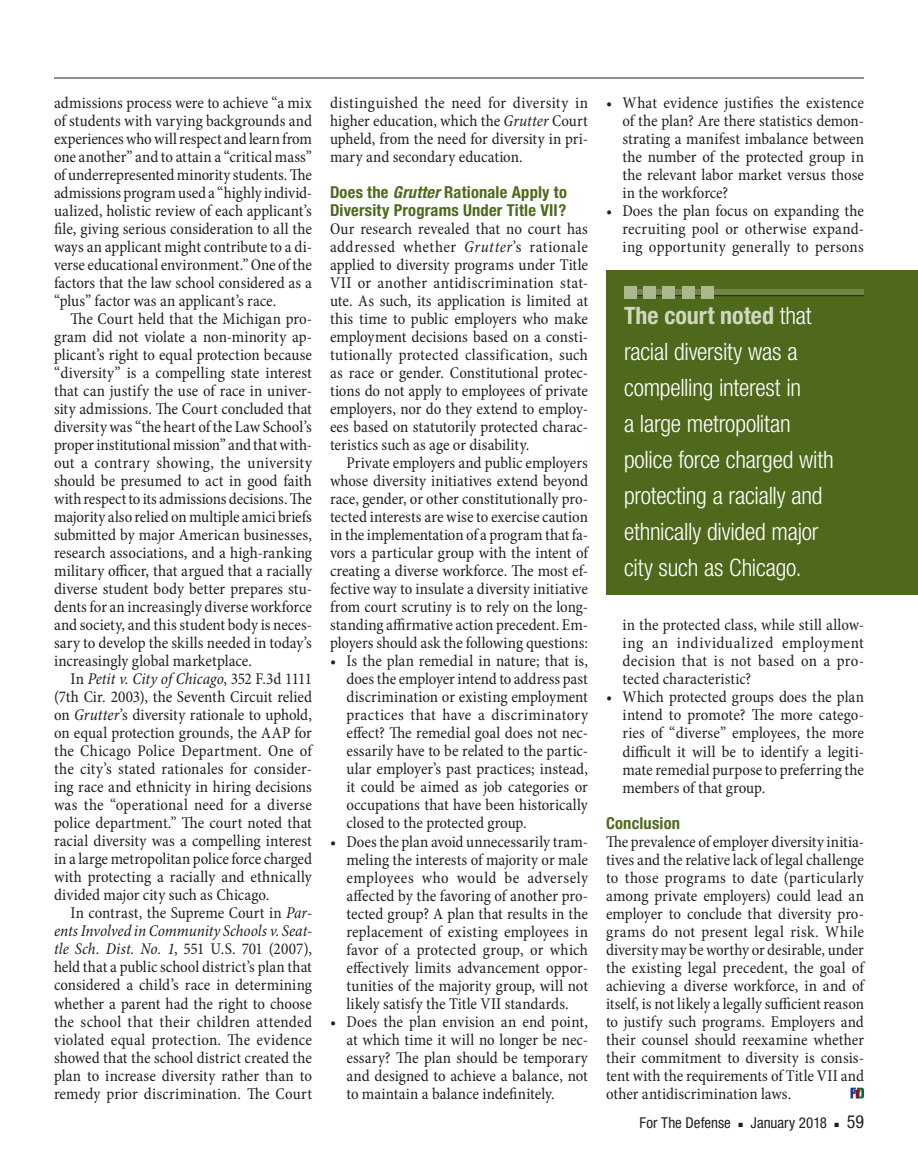
<style>
.page{position:relative;width:918px;height:1175px;background:#fff}
.page>*{position:absolute;margin:0;border:0;box-sizing:border-box;transform-origin:0 0}
.t1{font:300 condensed 24px/36px "Helvetica Neue";letter-spacing:-.01em;color:#fff}
.t2{font:condensed 18px "Helvetica Neue";color:#231f20}
.t3{font:condensed 16.5px/18px "Minion Pro";color:#231f20;text-align:justify}
.t4{font:700 condensed 16.5px/18px "Helvetica Neue";letter-spacing:.015em;color:#4e691c}
.t5{font:condensed 15px "Helvetica Neue";letter-spacing:.005em;color:#231f20}
.s1{font-style:italic}
.s2{font-weight:700;color:#d0d7bf}
</style>
<div class="page">
<hr style="left:54px;top:78px;width:810px;height:1px;background:#231f20">
<svg style="left:851px;top:1087px;width:13px;height:11px"></svg>
<div style="left:606px;top:270px;width:312px;height:324px;background:#4e691c"></div>
<div style="left:624px;top:290px;width:240px;height:6px;background:#718546"></div>
<hr style="left:624px;top:295px;width:240px;height:1px;background:#231f20">
<div style="left:624px;top:286px;width:12px;height:13px;background:#abb78e"></div>
<div style="left:643px;top:286px;width:13px;height:13px;background:#abb78e"></div>
<div style="left:663px;top:286px;width:12px;height:13px;background:#abb78e"></div>
<div style="left:682px;top:286px;width:13px;height:13px;background:#abb78e"></div>
<div style="left:702px;top:286px;width:12px;height:13px;background:#abb78e"></div>
<p class="t3" style="left:54px;top:94px;width:260px">admissions process were to achieve “a mix of students with varying backgrounds and experiences who will respect and learn from one another” and to attain a “critical mass” of underrepresented minority students. The admissions program used a “highly individ&shy;ualized, holistic review of each applicant’s file, giving serious consideration to all the ways an applicant might contribute to a di&shy;verse educational environment.” One of the factors that the law school considered as a “plus” factor was an applicant’s race.</p>
<p class="t3" style="left:54px;top:310px;width:260px;text-indent:16px">The Court held that the Michigan pro&shy;gram did not violate a non-minority ap&shy;plicant’s right to equal protection because “diversity” is a compelling state interest that can justify the use of race in univer&shy;sity admissions. The Court concluded that diversity was “the heart of the Law School’s proper institutional mission” and that with&shy;out a contrary showing, the university should be presumed to act in good faith with respect to its admissions decisions. The majority also relied on multiple amici briefs submitted by major American businesses, research associations, and a high-ranking military officer, that argued that a racially diverse student body better prepares stu&shy;dents for an increasingly diverse workforce and society, and this student body is neces&shy;sary to develop the skills needed in today’s increasingly global marketplace.</p>
<p class="t3" style="left:54px;top:670px;width:260px;text-indent:16px">In <span class="s1">Petit v. City of Chicago</span>, 352 F.3d 1111 (7th Cir. 2003), the Seventh Circuit relied on <span class="s1">Grutter</span>’s diversity rationale to uphold, on equal protection grounds, the AAP for the Chicago Police Department. One of the city’s stated rationales for consider&shy;ing race and ethnicity in hiring decisions was the “operational need for a diverse police department.” The court noted that racial diversity was a compelling interest in a large metropolitan police force charged with protecting a racially and ethnically divided major city such as Chicago.</p>
<p class="t3" style="left:54px;top:904px;width:260px;text-indent:16px">In contrast, the Supreme Court in <span class="s1">Par&shy;ents Involved in Community Schools v. Seat&shy;tle Sch. Dist. No. 1</span>, 551 U.S. 701 (2007), held that a public school district’s plan that considered a child’s race in determining whether a parent had the right to choose the school that their children attended violated equal protection. The evidence showed that the school district created the plan to increase diversity rather than to remedy prior discrimination. The Court</p>
<p class="t3" style="left:330px;top:94px;width:259px">distinguished the need for diversity in higher education, which the <span class="s1">Grutter</span> Court upheld, from the need for diversity in pri&shy;mary and secondary education.</p>
<p class="t4" style="left:330px;top:183px;width:238px">Does the <span class="s1">Grutter</span> Rationale Apply to<br>Diversity Programs Under Title VII?</p>
<p class="t3" style="left:330px;top:220px;width:260px">Our research revealed that no court has addressed whether <span class="s1">Grutter</span>’s rationale applied to diversity programs under Title VII or another antidiscrimination stat&shy;ute. As such, its application is limited at this time to public employers who make employment decisions based on a consti&shy;tutionally protected classification, such as race or gender. Constitutional protec&shy;tions do not apply to employees of private employers, nor do they extend to employ&shy;ees based on statutorily protected charac&shy;teristics such as age or disability.</p>
<p class="t3" style="left:330px;top:454px;width:259px;text-indent:16px">Private employers and public employers whose diversity initiatives extend beyond race, gender, or other constitutionally pro&shy;tected interests are wise to exercise caution in the implementation of a program that fa&shy;vors a particular group with the intent of creating a diverse workforce. The most ef&shy;fective way to insulate a diversity initiative from court scrutiny is to rely on the long&shy;standing affirmative action precedent. Em&shy;ployers should ask the following questions:</p>
<p class="t3" style="left:347px;top:652px;width:243px;text-indent:-16px">• Is the plan remedial in nature; that is, does the employer intend to address past discrimination or existing employment practices that have a discriminatory effect? The remedial goal does not nec&shy;essarily have to be related to the partic&shy;ular employer’s past practices; instead, it could be aimed as job categories or occupations that have been historically closed to the protected group.</p>
<p class="t3" style="left:347px;top:832px;width:243px;text-indent:-16px">• Does the plan avoid unnecessarily tram&shy;meling the interests of majority or male employees who would be adversely affected by the favoring of another pro&shy;tected group? A plan that results in the replacement of existing employees in favor of a protected group, or which effectively limits advancement oppor&shy;tunities of the majority group, will not likely satisfy the Title VII standards.</p>
<p class="t3" style="left:347px;top:1012px;width:243px;text-indent:-16px">• Does the plan envision an end point, at which time it will no longer be nec&shy;essary? The plan should be temporary and designed to achieve a balance, not to maintain a balance indefinitely.</p>
<p class="t3" style="left:623px;top:94px;width:243px;text-indent:-16px">• What evidence justifies the existence of the plan? Are there statistics demon&shy;strating a manifest imbalance between the number of the protected group in the relevant labor market versus those in the workforce?</p>
<p class="t3" style="left:623px;top:202px;width:243px;text-indent:-16px">• Does the plan focus on expanding the recruiting pool or otherwise expand&shy;ing opportunity generally to persons</p>
<h1 class="t1" style="left:624px;top:297px;width:211px"><span class="s2">The court noted</span> that racial diversity was a compelling interest in<br>a large metropolitan police force charged with protecting a racially and ethnically divided major city such as Chicago.</h1>
<p class="t3" style="left:623px;top:616px;width:243px">in the protected class, while still allow&shy;ing an individualized employment decision that is not based on a pro&shy;tected characteristic?</p>
<p class="t3" style="left:623px;top:688px;width:243px;text-indent:-16px">• Which protected groups does the plan intend to promote? The more catego&shy;ries of “diverse” employees, the more difficult it will be to identify a legiti&shy;mate remedial purpose to preferring the members of that group.</p>
<p class="t4" style="left:606px;top:813px;width:76px">Conclusion</p>
<p class="t3" style="left:606px;top:832px;width:260px">The prevalence of employer diversity initia&shy;tives and the relative lack of legal challenge to those programs to date (particularly among private employers) could lead an employer to conclude that diversity pro&shy;grams do not present legal risk. While diversity may be worthy or desirable, under the existing legal precedent, the goal of achieving a diverse workforce, in and of itself, is not likely a legally sufficient reason to justify such programs. Employers and their counsel should reexamine whether their commitment to diversity is consis&shy;tent with the requirements of Title VII and other antidiscrimination laws.</p>
<p class="t5" style="left:640px;top:1114px;width:93px">For The Defense</p>
<p class="t5" style="left:738px;top:1114px;width:90px">■ January 2018</p>
<p class="t2" style="left:835px;top:1111px;width:31px">■ 59</p>
</div>
